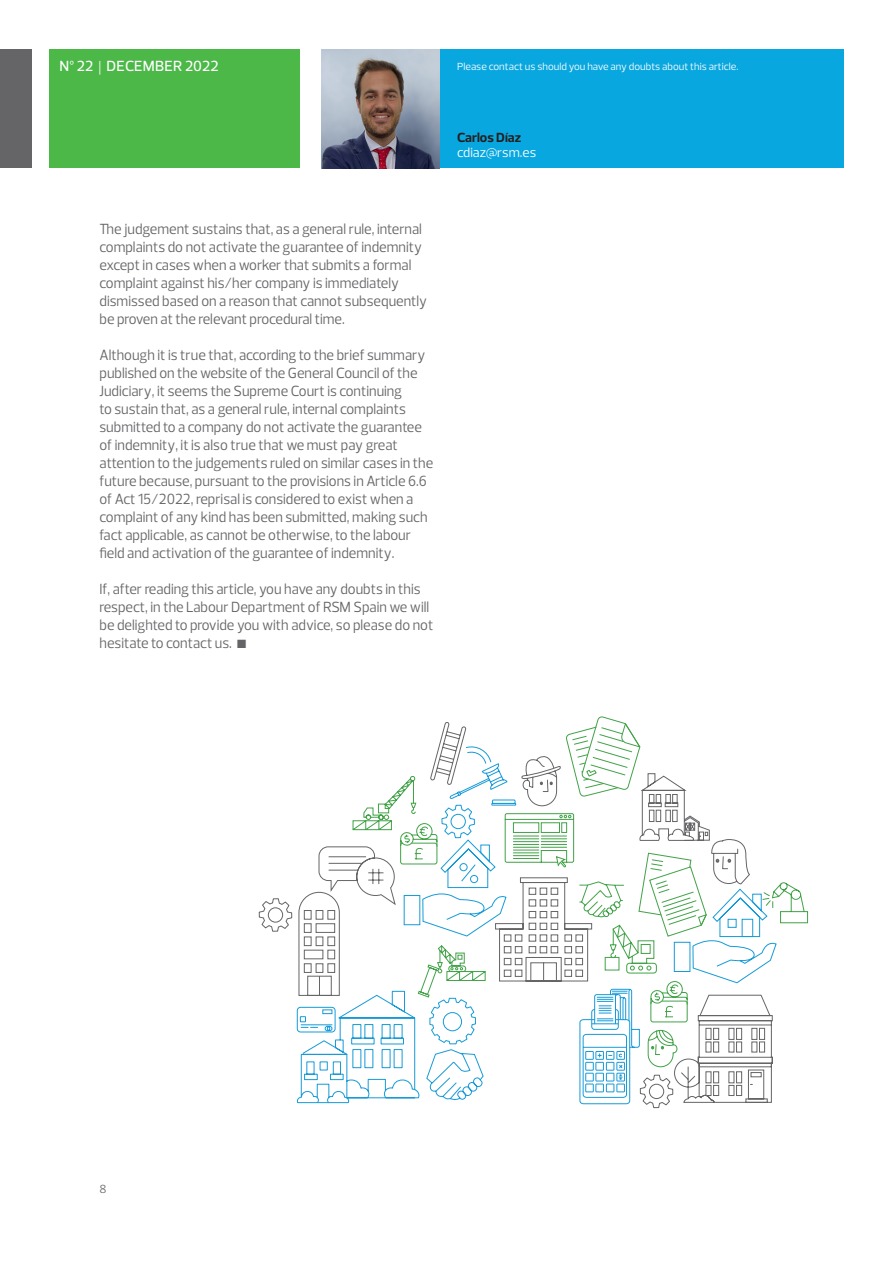
<style>
.page{position:relative;width:893px;height:1263px;background:#fff}
.page>*{position:absolute;margin:0;border:0;box-sizing:border-box;transform-origin:0 0}
.Power_of_being_under{font:15px/18px "Prelo";color:#656568;scale:.95 1}
.Division_Tagline{font:500 15px "Prelo";letter-spacing:.005em;color:#fff}
.Power_of_being_under-2{font:13.5px "Prelo";color:#fff}
.Power_of_being_under-3{font:700 13.5px "Prelo";color:#231f20}
.t1{font:12px "Prelo";color:#656568}
.Power_of_being_under-4{font:10.5px "Prelo";color:#fff}
.s1{font-family:"Baskerville";font-weight:400}
</style>
<div class="page">
<div style="left:50px;top:50px;width:250px;height:118px;background:#4cb848"></div>
<div style="left:0;top:50px;width:31px;height:118px;background:#656568"></div>
<div style="left:437px;top:50px;width:407px;height:118px;background:#08a7e0"></div>
<img style="left:321px;top:50px;width:119px;height:118px">
<svg style="left:258px;top:716px;width:550px;height:392px"></svg>
<p class="Division_Tagline" style="left:60px;top:57px;width:161px">Nº 22 <span class="s1">|</span> DECEMBER 2022</p>
<p class="Power_of_being_under-4" style="left:457px;top:60px;width:283px">Please contact us should you have any doubts about this article.</p>
<p class="Power_of_being_under-3" style="left:457px;top:129px;width:65px">Carlos Díaz</p>
<p class="Power_of_being_under-2" style="left:457px;top:144px;width:81px">cdiaz@rsm.es</p>
<p class="Power_of_being_under" style="left:99px;top:220px;width:346px">The judgement sustains that, as a general rule, internal complaints do not activate the guarantee of indemnity except in cases when a worker that submits a formal complaint against his/her company is immediately dismissed based on a reason that cannot subsequently be proven at the relevant procedural time.</p>
<p class="Power_of_being_under" style="left:99px;top:346px;width:353px">Although it is true that, according to the brief summary published on the website of the General Council of the Judiciary, it seems the Supreme Court is continuing<br>to sustain that, as a general rule, internal complaints submitted to a company do not activate the guarantee of indemnity, it is also true that we must pay great attention to the judgements ruled on similar cases in the future because, pursuant to the provisions in Article 6.6 of Act 15/2022, reprisal is considered to exist when a complaint of any kind has been submitted, making such fact applicable, as cannot be otherwise, to the labour field and activation of the guarantee of indemnity.</p>
<p class="Power_of_being_under" style="left:99px;top:580px;width:353px">If, after reading this article, you have any doubts in this respect, in the Labour Department of RSM Spain we will be delighted to provide you with advice, so please do not hesitate to contact us. ■</p>
<p class="t1" style="left:99px;top:1181px;width:9px">8</p>
</div>
